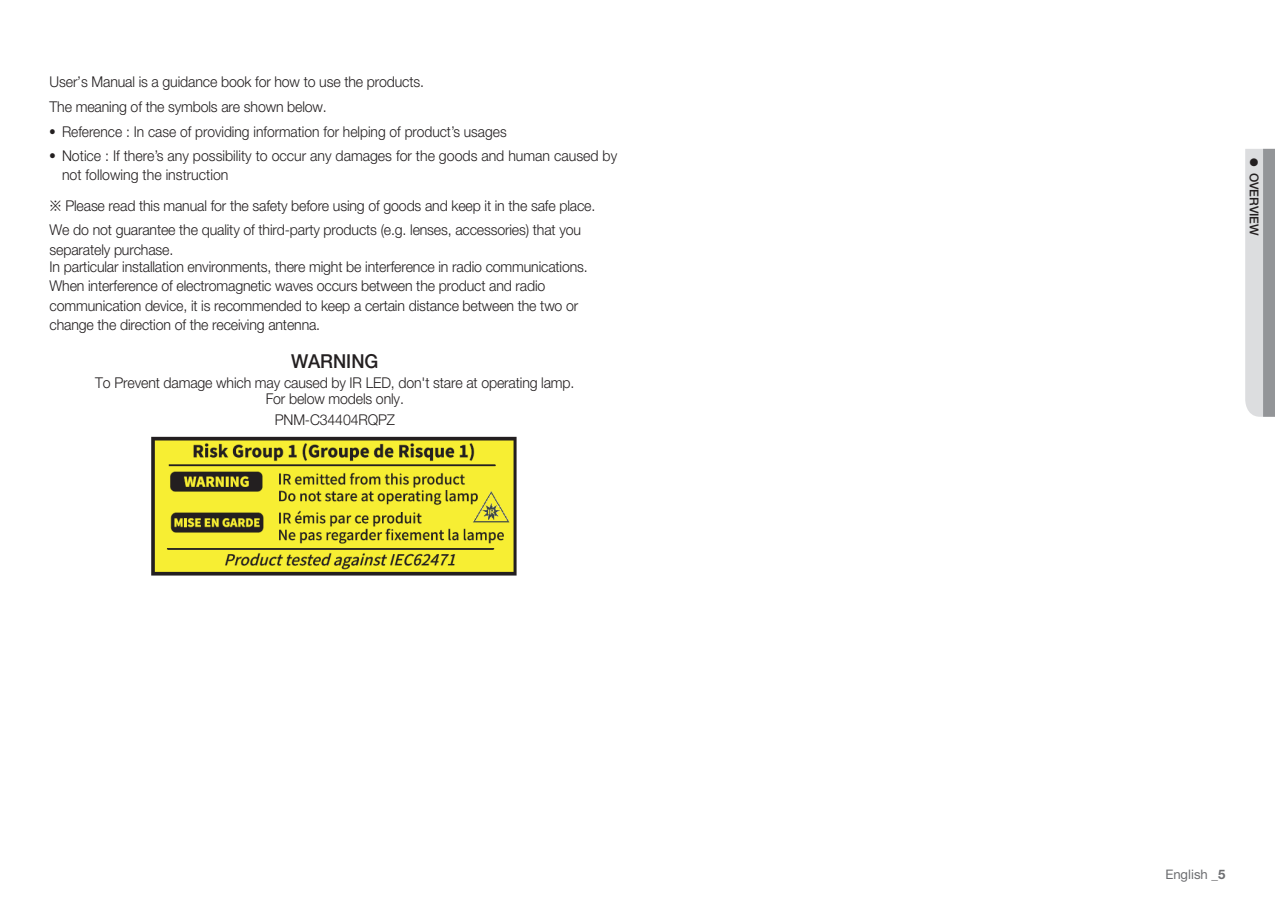
<style>
.page{position:relative;width:1275px;height:903px;background:#fff}
.page>*{position:absolute;margin:0;border:0;box-sizing:border-box;transform-origin:0 0}
.t1{font:500 19.25px "Helvetica Neue LT Std";color:#231f20;scale:.95 1}
.t2{font:300 14.88px/19.2px "Helvetica Neue LT Std";letter-spacing:-.01em;color:#231f20;scale:.95 1}
.t3{font:300 14.88px/24.2px "Helvetica Neue LT Std";letter-spacing:-.01em;color:#231f20;scale:.93 1}
.t4{font:13.12px "Helvetica Neue LT Std";color:#6c6d70}
.t5{font:500 12.25px "Helvetica Neue LT Std";color:#231f20}
.s1{font-weight:700}
</style>
<div class="page">
<img style="left:151px;top:436px;width:366px;height:140px">
<svg style="left:1245px;top:149px;width:30px;height:268px;background:#bfc1c3"></svg>
<p class="t2" style="left:50px;top:68px;width:396px;line-height:25.7px">User’s Manual is a guidance book for how to use the products.<br>The meaning of the symbols are shown below.</p>
<p class="t3" style="left:62px;top:119px;width:598px">Reference : In case of providing information for helping of product’s usages<br>Notice : If there’s any possibility to occur any damages for the goods and human caused by</p>
<p class="t2" style="left:62px;top:159px;width:563px;line-height:31.2px">not following the instruction<br>Please read this manual for the safety before using of goods and keep it in the safe place.</p>
<p class="t2" style="left:50px;top:220px;width:561px">We do not guarantee the quality of third-party products (e.g. lenses, accessories) that you separately purchase.</p>
<p class="t2" style="left:50px;top:257px;width:568px">In particular installation environments, there might be interference in radio communications.<br>When interference of electromagnetic waves occurs between the product and radio communication device, it is recommended to keep a certain distance between the two or change the direction of the receiving antenna.</p>
<p class="t1" style="left:291px;top:349px;width:93px">WARNING</p>
<p class="t2" style="left:95px;top:375px;width:506px;line-height:15.8px;text-align:center">To Prevent damage which may caused by IR LED, don't stare at operating lamp.<br>For below models only.</p>
<p class="t2" style="left:275px;top:409px;width:128px">PNM-C34404RQPZ</p>
<p class="t5" style="left:1261px;top:173px;width:65px;rotate:90deg">OVERVIEW</p>
<p class="t4" style="left:1165px;top:867px;width:62px">English _<span class="s1">5</span></p>
</div>
